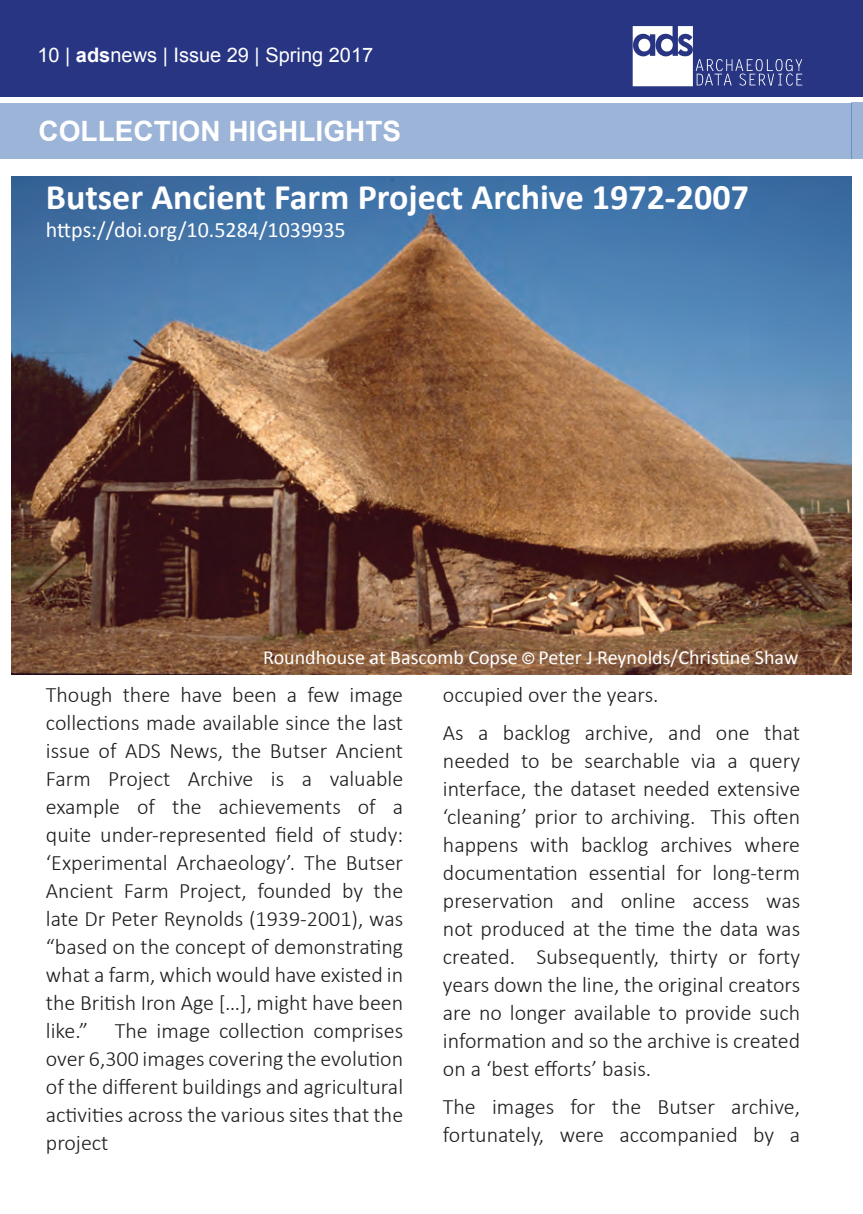
<style>
.page{position:relative;width:863px;height:1214px;background:#fff}
.page>*{position:absolute;margin:0;border:0;box-sizing:border-box;transform-origin:0 0}
.t1{font:700 36px "Calibri";color:#fff}
.t2{font:700 28px "Arial";color:#fff}
.t3{font:300 22px/28px "Calibri";color:#1d1d1b;text-align:justify}
.t4{font:22px "Calibri";color:#fff}
.t5{font:20px "Calibri";color:#fff}
.t6{font:20px "Arial";color:#fff}
.s1{font-weight:700}
.s2{font-family:"Arial";font-weight:700;font-size:16px}
</style>
<div class="page">
<div style="left:0;top:102px;width:851px;height:57px;background:#9cb4d8"></div>
<div style="left:0;top:0;width:851px;height:97px;background:#283583"></div>
<svg style="left:632px;top:26px;width:171px;height:61px"></svg>
<div style="left:851px;top:0;width:12px;height:97px;background:#283583"></div>
<div style="left:851px;top:102px;width:12px;height:57px;background:#9cb4d8"></div>
<img style="left:12px;top:176px;width:839px;height:498px">
<p class="t6" style="left:37px;top:42px;width:337px">10 | <span class="s1">ads</span>news | Issue 29 | Spring 2017</p>
<p class="t2" style="left:39px;top:113px;width:364px">COLLECTION HIGHLIGHTS</p>
<p class="t1" style="left:46px;top:174px;width:704px">Butser Ancient Farm Project Archive 1972-2007</p>
<p class="t4" style="left:46px;top:216px;width:301px">https://doi.org/10.5284/1039935</p>
<p class="t5" style="left:263px;top:645px;width:536px">Roundhouse at Bascomb Copse <span class="s2">©</span> Peter J Reynolds/Christine Shaw</p>
<p class="t3" style="left:46px;top:681px;width:359px">Though there have been a few image collections made available since the last issue of ADS News, the Butser Ancient Farm Project Archive is a valuable example of the achievements of a quite under-represented field of study: ‘Experimental Archaeology’. The Butser Ancient Farm Project, founded by the late Dr Peter Reynolds (1939-2001), was “based on the concept of demonstrating what a farm, which would have existed in the British Iron Age […], might have been like.” The image collection comprises over 6,300 images covering the evolution of the different buildings and agricultural activities across the various sites that the project</p>
<p class="t3" style="left:443px;top:681px;width:217px">occupied over the years.</p>
<p class="t3" style="left:443px;top:719px;width:359px">As a backlog archive, and one that needed to be searchable via a query interface, the dataset needed extensive ‘cleaning’ prior to archiving. This often happens with backlog archives where documentation essential for long-term preservation and online access was not produced at the time the data was created. Subsequently, thirty or forty years down the line, the original creators are no longer available to provide such information and so the archive is created on a ‘best efforts’ basis.</p>
<p class="t3" style="left:443px;top:1093px;width:359px">The images for the Butser archive, fortunately, were accompanied by a</p>
</div>
